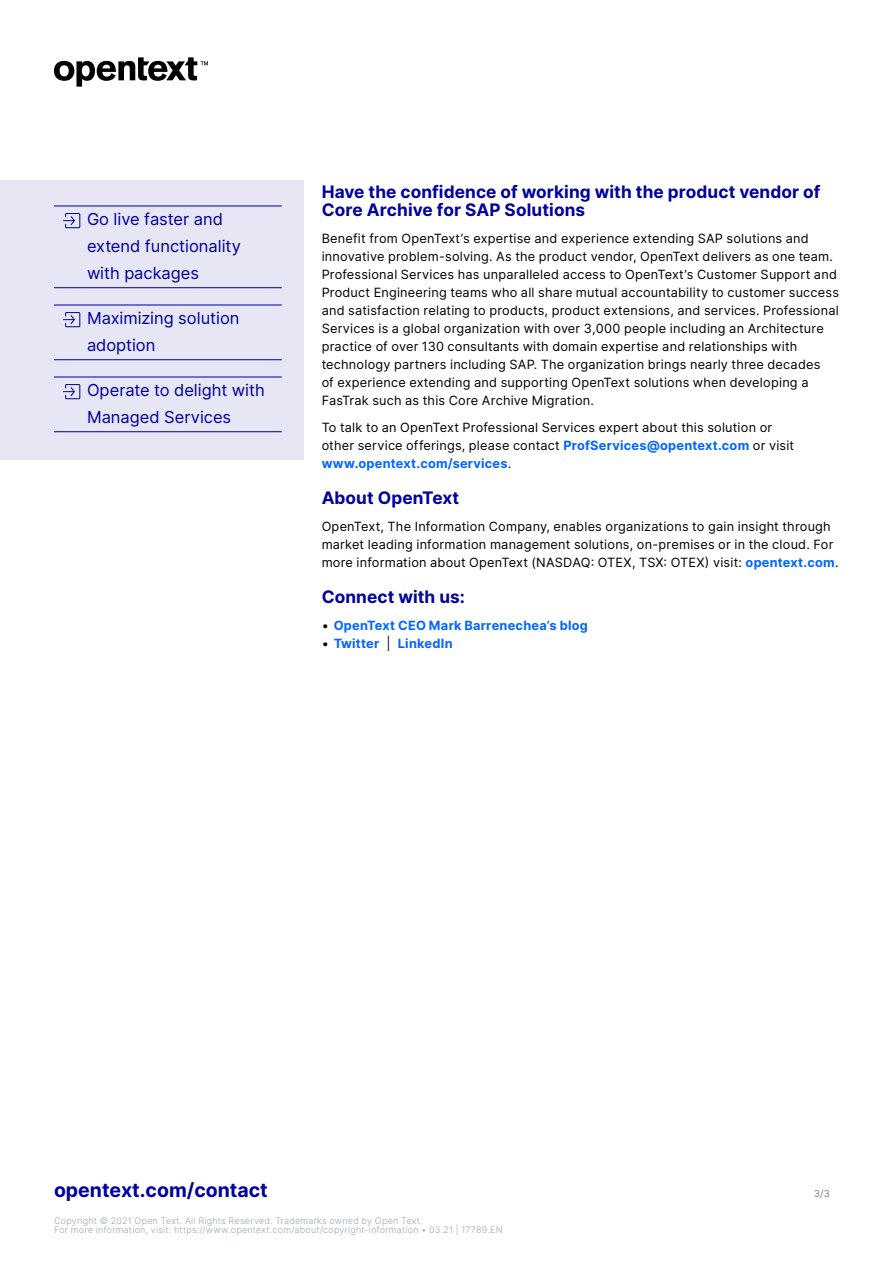
<style>
.page{position:relative;width:893px;height:1263px;background:#fff}
.page>*{position:absolute;margin:0;border:0;box-sizing:border-box;transform-origin:0 0}
.t1{font:700 19.5px "Inter";color:#00009f}
.t2{font:700 17.25px/18px "Inter";letter-spacing:.005em;color:#00009f}
.Links_-_last_page{font:16.5px/27px "Inter";color:#00009f}
.Body{font:12.75px/18px "Inter";letter-spacing:.015em;color:#000}
.t3{font:700 12.75px "Inter";letter-spacing:.02em;color:#06f}
.t4{font:9.75px "Inter";color:#808080}
.t5{font:300 9px/9px "Inter";letter-spacing:.025em;color:#98a8b2}
.s1{font-weight:700;color:#06f}
.s2{font-weight:400;color:#000}
</style>
<div class="page">
<svg style="left:54px;top:57px;width:154px;height:30px"></svg>
<div style="left:0;top:180px;width:304px;height:279px;background:#e6e6f5"></div>
<hr style="left:54px;top:206px;width:228px;height:1px;background:#00009f">
<hr style="left:54px;top:287px;width:228px;height:1px;background:#00009f">
<hr style="left:54px;top:305px;width:228px;height:1px;background:#00009f">
<hr style="left:54px;top:359px;width:228px;height:1px;background:#00009f">
<hr style="left:54px;top:377px;width:228px;height:1px;background:#00009f">
<hr style="left:54px;top:431px;width:228px;height:1px;background:#00009f">
<svg style="left:63px;top:213px;width:18px;height:16px"></svg>
<svg style="left:63px;top:312px;width:18px;height:16px"></svg>
<svg style="left:63px;top:384px;width:18px;height:16px"></svg>
<p class="Links_-_last_page" style="left:87px;top:205px;width:155px">Go live faster and extend functionality with packages</p>
<p class="Links_-_last_page" style="left:87px;top:304px;width:154px">Maximizing solution adoption</p>
<p class="Links_-_last_page" style="left:87px;top:376px;width:179px">Operate to delight with<br>Managed Services</p>
<h3 class="t2" style="left:322px;top:182px;width:500px">Have the confidence of working with the product vendor of<br>Core Archive for SAP Solutions</h3>
<p class="Body" style="left:322px;top:229px;width:519px">Benefit from OpenText’s expertise and experience extending SAP solutions and innovative problem-solving. As the product vendor, OpenText delivers as one team.<br>Professional Services has unparalleled access to OpenText’s Customer Support and Product Engineering teams who all share mutual accountability to customer success and satisfaction relating to products, product extensions, and services. Professional Services is a global organization with over 3,000 people including an Architecture practice of over 130 consultants with domain expertise and relationships with technology partners including SAP. The organization brings nearly three decades<br>of experience extending and supporting OpenText solutions when developing a FasTrak such as this Core Archive Migration.</p>
<p class="Body" style="left:322px;top:418px;width:474px">To talk to an OpenText Professional Services expert about this solution or other service offerings, please contact <span class="s1">ProfServices@opentext.com</span> or visit <span class="s1">www.opentext.com/services</span>.</p>
<h3 class="t2" style="left:322px;top:488px;width:139px">About OpenText</h3>
<p class="Body" style="left:322px;top:517px;width:518px">OpenText, The Information Company, enables organizations to gain insight through market leading information management solutions, on-premises or in the cloud. For more information about OpenText (NASDAQ: OTEX, TSX: OTEX) visit: <span class="s1">opentext.com</span>.</p>
<h3 class="t2" style="left:322px;top:587px;width:145px">Connect with us:</h3>
<p class="t3" style="left:322px;top:616px;width:268px"><span class="s2">•</span> OpenText CEO Mark Barrenechea’s blog</p>
<p class="t3" style="left:322px;top:634px;width:133px"><span class="s2">•</span> Twitter <span class="s2">|</span> LinkedIn</p>
<h1 class="t1" style="left:54px;top:1176px;width:215px">opentext.com/contact</h1>
<p class="t4" style="left:814px;top:1186px;width:18px">3/3</p>
<p class="t5" style="left:54px;top:1216px;width:450px">Copyright © 2021 Open Text. All Rights Reserved. Trademarks owned by Open Text.<br>For more information, visit: https://www.opentext.com/about/copyright-information • 03.21 | 17789.EN</p>
</div>
